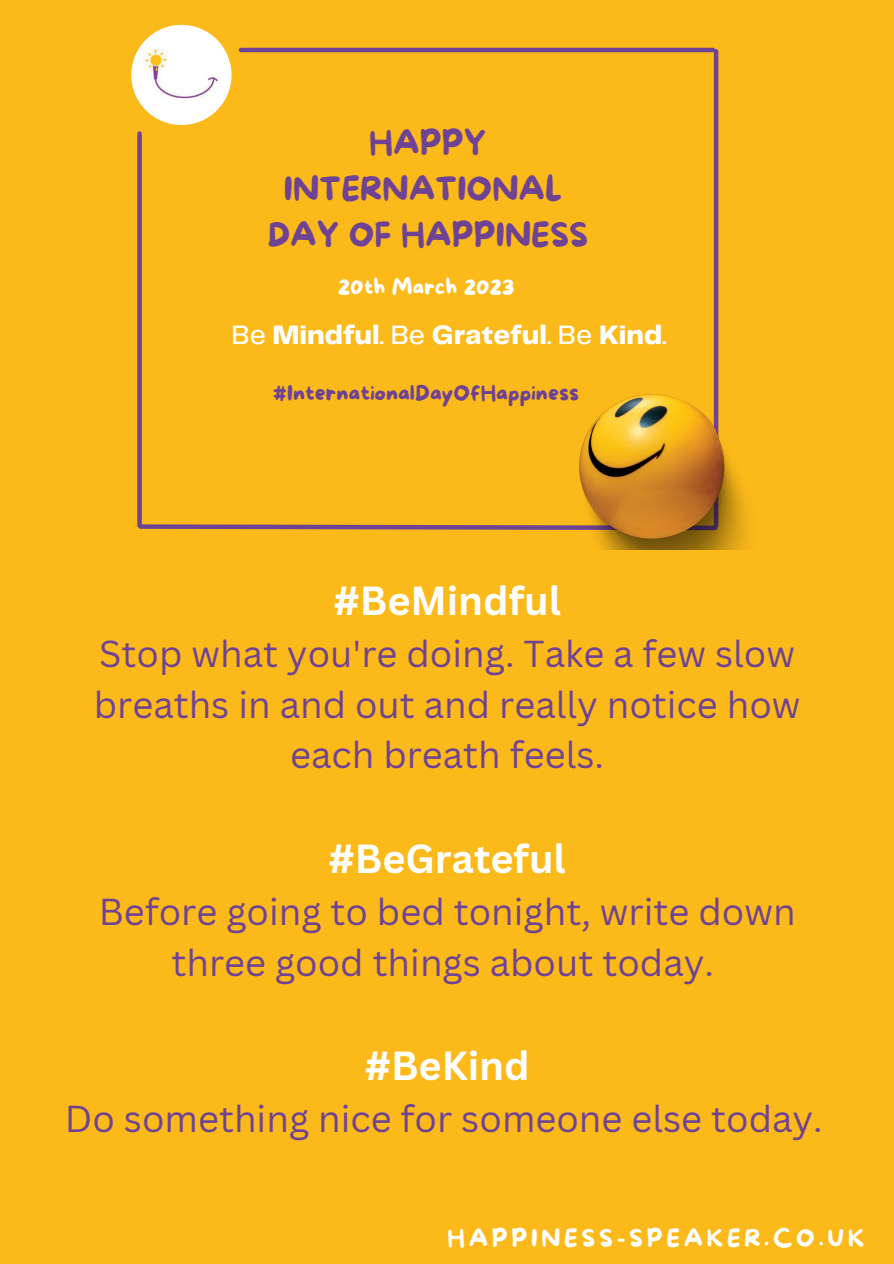
<style>
.page{position:relative;width:894px;height:1264px;background:#fff}
.page>*{position:absolute;margin:0;border:0;box-sizing:border-box;transform-origin:0 0}
.t1{font:700 39.45px "Canva Sans";color:#fff}
.t2{font:36.45px/50.7px "Canva Sans";color:#6f4393;text-align:center}
.t3{font:33px/45.8px "More Sugar";color:#6f4393;text-align:center}
.t4{font:800 27.6px "Telegraf";color:#fff}
.t5{font:24px "More Sugar";letter-spacing:.155em;color:#fff}
.t6{font:21.45px "More Sugar";color:#6f4393}
.t7{font:21.45px "More Sugar";color:#fff}
.s1{font-weight:500}
</style>
<div class="page">
<div style="left:0;top:0;width:893px;height:1263px;background:#fcb91a"></div>
<hr style="left:241px;top:48px;width:472px;height:4px;background:#6f4393">
<svg style="left:137px;top:524px;width:441px;height:6px;background:#926074"></svg>
<div style="left:713px;top:51px;width:5px;height:474px;background:#6f4393"></div>
<div style="left:137px;top:133px;width:5px;height:392px;background:#6f4393"></div>
<img style="left:578px;top:394px;width:169px;height:155px">
<img style="left:131px;top:25px;width:100px;height:100px;border-radius:50%">
<p class="t3" style="left:267px;top:121px;width:322px">HAPPY<br>INTERNATIONAL<br>DAY OF HAPPINESS</p>
<p class="t7" style="left:338px;top:275px;width:178px">20th March 2023</p>
<p class="t4" style="left:231px;top:323px;width:436px"><span class="s1">Be</span> Mindful<span class="s1">. Be</span> Grateful<span class="s1">. Be</span> Kind<span class="s1">.</span></p>
<p class="t6" style="left:273px;top:381px;width:308px">#InternationalDayOfHappiness</p>
<p class="t1" style="left:333px;top:573px;width:229px">#BeMindful</p>
<p class="t2" style="left:94px;top:627px;width:708px">Stop what you're doing. Take a few slow breaths in and out and really notice how each breath feels.</p>
<p class="t1" style="left:328px;top:830px;width:239px">#BeGrateful</p>
<p class="t2" style="left:99px;top:885px;width:698px">Before going to bed tonight, write down three good things about today.</p>
<p class="t1" style="left:364px;top:1038px;width:166px">#BeKind</p>
<p class="t2" style="left:65px;top:1092px;width:759px">Do something nice for someone else today.</p>
<p class="t5" style="left:447px;top:1224px;width:418px">HAPPINESS-SPEAKER.CO.UK</p>
</div>
